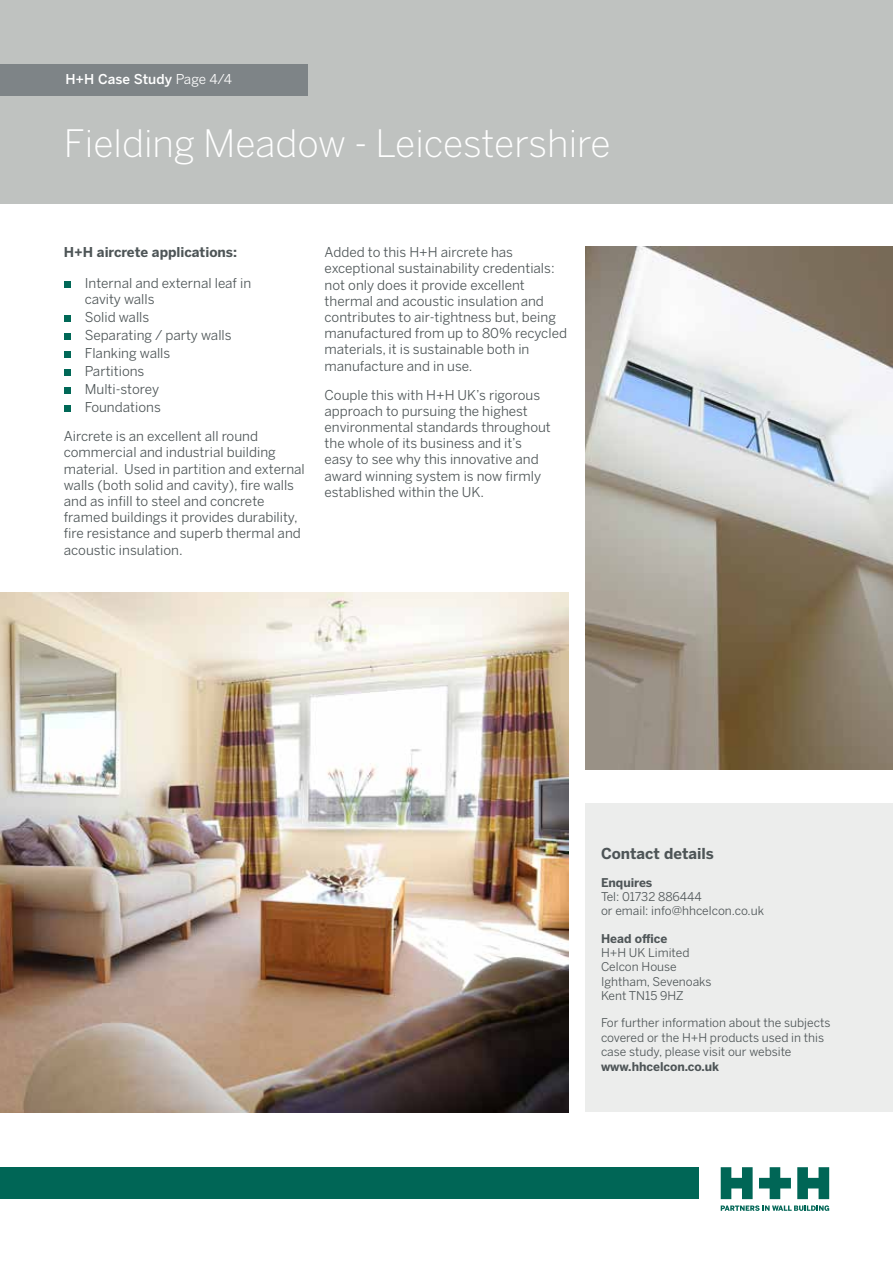
<style>
.page{position:relative;width:893px;height:1263px;background:#fff}
.page>*{position:absolute;margin:0;border:0;box-sizing:border-box;transform-origin:0 0}
.t1{font:300 37.5px "Benton Sans";color:#fff}
.t2{font:700 15px "Benton Sans";color:#4e5557}
.t3{font:13.5px/16.2px "Benton Sans";color:#4e5557}
.t4{font:700 13.5px "Benton Sans";color:#4e5557}
.t5{font:500 13.5px "Benton Sans";color:#fff}
.t6{font:12px/14.4px "Benton Sans";color:#4e5557}
.t7{font:700 12px "Benton Sans";color:#4e5557}
.s1{font-weight:400}
</style>
<div class="page">
<div style="left:0;top:0;width:893px;height:204px;background:#bfc2c0"></div>
<div style="left:0;top:64px;width:308px;height:31px;background:#7e8487"></div>
<div style="left:0;top:1168px;width:699px;height:31px;background:#006656"></div>
<svg style="left:721px;top:1205px;width:108px;height:6px"></svg>
<svg style="left:721px;top:1167px;width:32px;height:32px"></svg>
<svg style="left:797px;top:1167px;width:32px;height:32px"></svg>
<svg style="left:759px;top:1167px;width:32px;height:32px"></svg>
<div style="left:64px;top:281px;width:7px;height:7px;background:#006857"></div>
<div style="left:64px;top:315px;width:7px;height:7px;background:#006857"></div>
<div style="left:64px;top:333px;width:7px;height:7px;background:#006857"></div>
<div style="left:64px;top:351px;width:7px;height:7px;background:#006857"></div>
<div style="left:64px;top:369px;width:7px;height:7px;background:#006857"></div>
<div style="left:64px;top:387px;width:7px;height:7px;background:#006857"></div>
<div style="left:64px;top:405px;width:7px;height:7px;background:#006857"></div>
<div style="left:585px;top:804px;width:308px;height:308px;background:#ecedec"></div>
<img style="left:585px;top:247px;width:308px;height:523px">
<img style="left:0;top:592px;width:568px;height:520px">
<p class="t5" style="left:65px;top:71px;width:168px">H+H Case Study <span class="s1">Page 4/4</span></p>
<h1 class="t1" style="left:64px;top:122px;width:549px">Fielding Meadow - Leicestershire</h1>
<p class="t4" style="left:64px;top:244px;width:175px">H+H aircrete applications:</p>
<p class="t3" style="left:85px;top:275px;width:168px">Internal and external leaf in cavity walls</p>
<p class="t3" style="left:85px;top:308px;width:148px;line-height:18px">Solid walls<br>Separating / party walls<br>Flanking walls<br>Partitions<br>Multi-storey<br>Foundations</p>
<p class="t3" style="left:64px;top:428px;width:243px">Aircrete is an excellent all round commercial and industrial building material. Used in partition and external walls (both solid and cavity), fire walls and as infill to steel and concrete framed buildings it provides durability, fire resistance and superb thermal and acoustic insulation.</p>
<p class="t3" style="left:325px;top:244px;width:244px">Added to this H+H aircrete has exceptional sustainability credentials: not only does it provide excellent thermal and acoustic insulation and contributes to air-tightness but, being manufactured from up to 80% recycled materials, it is sustainable both in manufacture and in use.</p>
<p class="t3" style="left:325px;top:386px;width:228px">Couple this with H+H UK’s rigorous approach to pursuing the highest environmental standards throughout the whole of its business and it’s easy to see why this innovative and award winning system is now firmly established within the UK.</p>
<p class="t2" style="left:601px;top:845px;width:114px">Contact details</p>
<p class="t7" style="left:601px;top:875px;width:53px">Enquires</p>
<p class="t6" style="left:601px;top:889px;width:165px">Tel: 01732 886444<br>or email: info@hhcelcon.co.uk</p>
<p class="t7" style="left:601px;top:931px;width:68px">Head office</p>
<p class="t6" style="left:601px;top:945px;width:112px">H+H UK Limited<br>Celcon House<br>Ightham, Sevenoaks<br>Kent TN15 9HZ</p>
<p class="t6" style="left:601px;top:1015px;width:231px">For further information about the subjects covered or the H+H products used in this case study, please visit our website</p>
<p class="t7" style="left:601px;top:1059px;width:120px">www.hhcelcon.co.uk</p>
</div>
